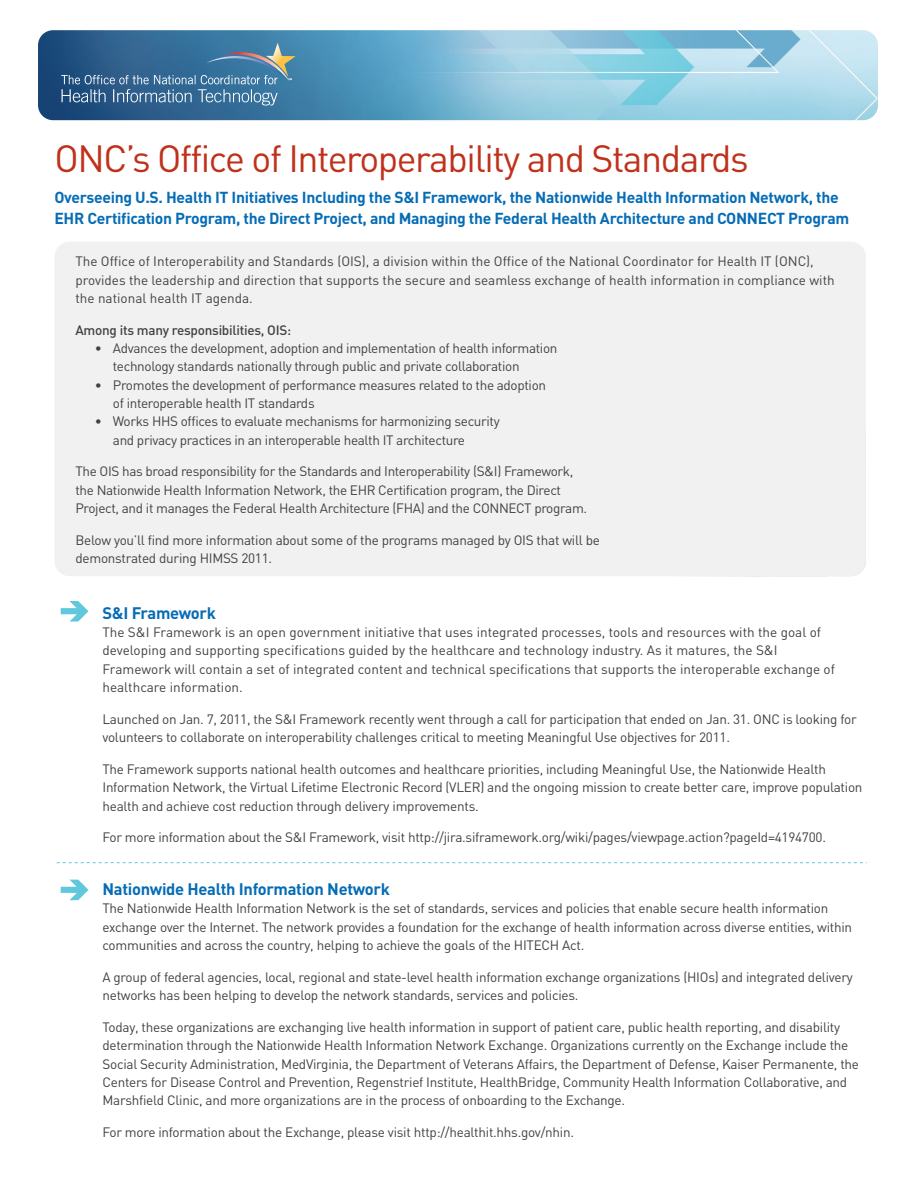
<style>
.page{position:relative;width:918px;height:1188px;background:#fff}
.page>*{position:absolute;margin:0;border:0;box-sizing:border-box;transform-origin:0 0}
.t1{font:37.5px "DIN";letter-spacing:-.04em;color:#bf311a}
.t2{font:700 16.5px "DIN";letter-spacing:-.02em;color:#056cb6}
.t3{font:700 15.75px/21px "DIN";letter-spacing:-.02em;color:#056cb6}
.t4{font:13.5px/18.3px "DIN";letter-spacing:-.02em;color:#414142}
.t5{font:13.5px/18.3px "DIN";color:#414142}
.t6{font:500 13.5px "DIN";letter-spacing:-.02em;color:#414142}
</style>
<div class="page">
<svg style="left:61px;top:601px;width:27px;height:21px"></svg>
<svg style="left:61px;top:880px;width:27px;height:20px"></svg>
<svg style="left:57px;top:862px;width:810px;height:1px"></svg>
<div style="left:54px;top:242px;width:812px;height:334px;background:#f1f1f2;border-radius:15px"></div>
<img style="left:38px;top:30px;width:840px;height:90px">
<svg style="left:61px;top:43px;width:235px;height:62px;background:#46769b"></svg>
<h1 class="t1" style="left:54px;top:137px;width:696px">ONC’s Office of Interoperability and Standards</h1>
<p class="t3" style="left:54px;top:187px;width:796px">Overseeing U.S. Health IT Initiatives Including the S&amp;I Framework, the Nationwide Health Information Network, the<br>EHR Certification Program, the Direct Project, and Managing the Federal Health Architecture and CONNECT Program</p>
<p class="t5" style="left:75px;top:253px;width:761px">The Office of Interoperability and Standards (OIS), a division within the Office of the National Coordinator for Health IT (ONC), provides the leadership and direction that supports the secure and seamless exchange of health information in compliance with the national health IT agenda.</p>
<p class="t6" style="left:75px;top:321px;width:217px">Among its many responsibilities, OIS:</p>
<p class="t4" style="left:113px;top:339px;width:446px;text-indent:-18px">• Advances the development, adoption and implementation of health information technology standards nationally through public and private collaboration</p>
<p class="t4" style="left:113px;top:376px;width:435px;text-indent:-18px">• Promotes the development of performance measures related to the adoption of interoperable health IT standards</p>
<p class="t4" style="left:113px;top:412px;width:388px;text-indent:-18px">• Works HHS offices to evaluate mechanisms for harmonizing security and privacy practices in an interoperable health IT architecture</p>
<p class="t4" style="left:75px;top:463px;width:513px">The OIS has broad responsibility for the Standards and Interoperability (S&amp;I) Framework, the Nationwide Health Information Network, the EHR Certification program, the Direct<br>Project, and it manages the Federal Health Architecture (FHA) and the CONNECT program.</p>
<p class="t4" style="left:75px;top:531px;width:526px">Below you’ll find more information about some of the programs managed by OIS that will be demonstrated during HIMSS 2011.</p>
<h2 class="t2" style="left:102px;top:602px;width:115px">S&amp;I Framework</h2>
<p class="t5" style="left:102px;top:623px;width:734px">The S&amp;I Framework is an open government initiative that uses integrated processes, tools and resources with the goal of developing and supporting specifications guided by the healthcare and technology industry. As it matures, the S&amp;I Framework will contain a set of integrated content and technical specifications that supports the interoperable exchange of healthcare information.</p>
<p class="t4" style="left:102px;top:710px;width:756px">Launched on Jan. 7, 2011, the S&amp;I Framework recently went through a call for participation that ended on Jan. 31. ONC is looking for volunteers to collaborate on interoperability challenges critical to meeting Meaningful Use objectives for 2011.</p>
<p class="t4" style="left:102px;top:760px;width:762px">The Framework supports national health outcomes and healthcare priorities, including Meaningful Use, the Nationwide Health<br>Information Network, the Virtual Lifetime Electronic Record (VLER) and the ongoing mission to create better care, improve population health and achieve cost reduction through delivery improvements.</p>
<p class="t4" style="left:102px;top:829px;width:725px">For more information about the S&amp;I Framework, visit http://jira.siframework.org/wiki/pages/viewpage.action?pageId=4194700.</p>
<h2 class="t2" style="left:102px;top:878px;width:289px">Nationwide Health Information Network</h2>
<p class="t4" style="left:102px;top:900px;width:751px">The Nationwide Health Information Network is the set of standards, services and policies that enable secure health information exchange over the Internet. The network provides a foundation for the exchange of health information across diverse entities, within communities and across the country, helping to achieve the goals of the HITECH Act.</p>
<p class="t4" style="left:102px;top:968px;width:752px">A group of federal agencies, local, regional and state-level health information exchange organizations (HIOs) and integrated delivery networks has been helping to develop the network standards, services and policies.</p>
<p class="t4" style="left:102px;top:1018px;width:758px">Today, these organizations are exchanging live health information in support of patient care, public health reporting, and disability determination through the Nationwide Health Information Network Exchange. Organizations currently on the Exchange include the Social Security Administration, MedVirginia, the Department of Veterans Affairs, the Department of Defense, Kaiser Permanente, the Centers for Disease Control and Prevention, Regenstrief Institute, HealthBridge, Community Health Information Collaborative, and Marshfield Clinic, and more organizations are in the process of onboarding to the Exchange.</p>
<p class="t4" style="left:102px;top:1123px;width:473px">For more information about the Exchange, please visit http://healthit.hhs.gov/nhin.</p>
</div>
